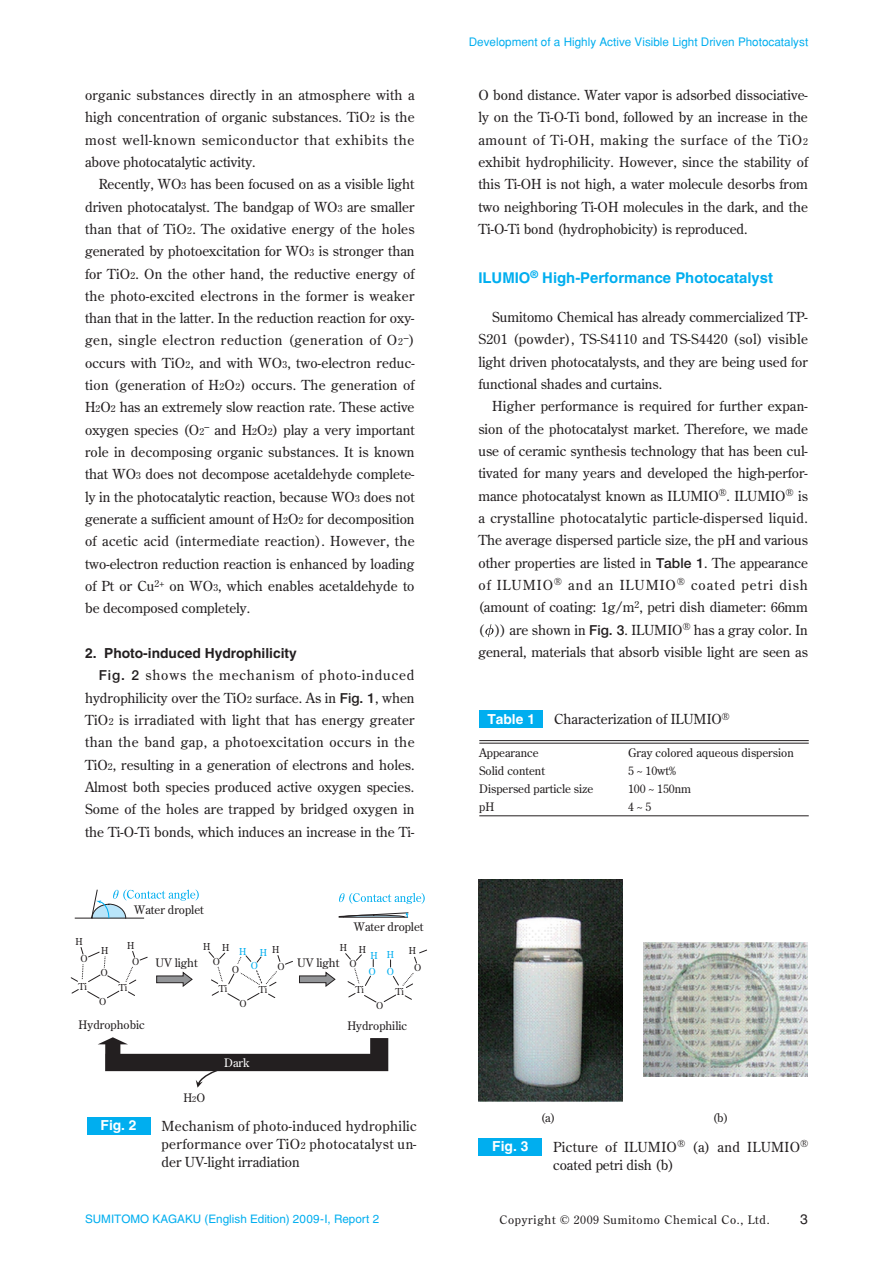
<style>
.page{position:relative;width:893px;height:1263px;background:#fff}
.page>*{position:absolute;margin:0;border:0;box-sizing:border-box;transform-origin:0 0}
.t1{font:700 14.85px "Helvetica";color:#00aeef}
.t2{font:13.8px/22.4px "Century Old Style";color:#231f20;text-align:justify}
.t3{font:13.8px/18.1px "Century Old Style";letter-spacing:.025em;color:#231f20}
.t4{font:700 13.8px "Helvetica";color:#231f20}
.t5{font:700 13.8px "Helvetica";color:#fff}
.t6{font:13.8px "Helvetica LT Std";color:#231f20}
.t7{font:11.7px "Century Old Style";color:#231f20}
.t8{font:11.7px "Helvetica";color:#00aeef}
.t9{font:11.7px "Helvetica LT Std";color:#00aeef}
.t10{font:11.7px "Century Old Style Std";letter-spacing:.06em;color:#231f20}
.t11{font:11.7px "Century Old Style";color:#fff}
.t12{font:9.6px "Century Old Style";color:#231f20}
.t13{font:9.6px "Century Old Style";color:#00aeef}
.s1{font-size:9.6px}
.s2{font-size:13.8px}
.s3{font-family:"Helvetica Neue";font-weight:500}
.s4{font-size:8.25px}
.s5{font-family:"Century Old Style"}
</style>
<div class="page">
<svg style="left:485px;top:624px;width:9px;height:13px"></svg>
<div style="left:87px;top:1117px;width:64px;height:17px;background:#00aeef"></div>
<svg style="left:71px;top:947px;width:77px;height:52px"></svg>
<svg style="left:208px;top:951px;width:85px;height:50px"></svg>
<svg style="left:345px;top:949px;width:82px;height:54px"></svg>
<svg style="left:98px;top:1037px;width:290px;height:51px"></svg>
<svg style="left:338px;top:912px;width:71px;height:6px"></svg>
<svg style="left:156px;top:971px;width:37px;height:16px"></svg>
<svg style="left:299px;top:971px;width:37px;height:16px"></svg>
<svg style="left:339px;top:893px;width:86px;height:11px"></svg>
<svg style="left:74px;top:889px;width:125px;height:30px"></svg>
<div style="left:479px;top:711px;width:64px;height:17px;background:#00aeef"></div>
<hr style="left:479px;top:740px;width:330px;height:1px;background:#231f20">
<hr style="left:479px;top:743px;width:330px;height:1px;background:#231f20">
<hr style="left:479px;top:815px;width:330px;height:1px;background:#231f20">
<div style="left:478px;top:1138px;width:64px;height:17px;background:#00aeef"></div>
<img style="left:479px;top:880px;width:143px;height:221px">
<img style="left:643px;top:942px;width:165px;height:134px">
<p class="t2" style="left:85px;top:83px;width:331px">organic substances directly in an atmosphere with a high concentration of organic substances. TiO<span class="s1">2</span> is the most well-known semiconductor that exhibits the above photocatalytic activity.</p>
<p class="t2" style="left:85px;top:173px;width:331px;text-indent:14px">Recently, WO<span class="s1">3</span> has been focused on as a visible light driven photocatalyst. The bandgap of WO<span class="s1">3</span> are smaller than that of TiO<span class="s1">2</span>. The oxidative energy of the holes generated by photoexcitation for WO<span class="s1">3</span> is stronger than for TiO<span class="s1">2</span>. On the other hand, the reductive energy of the photo-excited electrons in the former is weaker than that in the latter. In the reduction reaction for oxy&shy;gen, single electron reduction (generation of O<span class="s1">2</span></p>
<p class="t12" style="left:404px;top:331px;width:12px">–<span class="s2">)</span></p>
<p class="t2" style="left:85px;top:351px;width:331px">occurs with TiO<span class="s1">2</span>, and with WO<span class="s1">3</span>, two-electron reduc&shy;tion (generation of H<span class="s1">2</span>O<span class="s1">2</span>) occurs. The generation of H<span class="s1">2</span>O<span class="s1">2</span> has an extremely slow reaction rate. These active oxygen species (O<span class="s1">2</span><sup>–</sup> and H<span class="s1">2</span>O<span class="s1">2</span>) play a very important role in decomposing organic substances. It is known that WO<span class="s1">3</span> does not decompose acetaldehyde complete&shy;ly in the photocatalytic reaction, because WO<span class="s1">3</span> does not generate a sufficient amount of H<span class="s1">2</span>O<span class="s1">2</span> for decomposition of acetic acid (intermediate reaction). However, the two-electron reduction reaction is enhanced by loading of Pt or Cu<sup>2+</sup> on WO<span class="s1">3</span>, which enables acetaldehyde to be decomposed completely.</p>
<p class="t4" style="left:85px;top:645px;width:213px">2. Photo-induced Hydrophilicity</p>
<p class="t2" style="left:85px;top:664px;width:331px;text-indent:14px"><span class="s3">Fig. 2</span> shows the mechanism of photo-induced hydrophilicity over the TiO<span class="s1">2</span> surface. As in <span class="s3">Fig. 1</span>, when TiO<span class="s1">2</span> is irradiated with light that has energy greater than the band gap, a photoexcitation occurs in the TiO<span class="s1">2</span>, resulting in a generation of electrons and holes.<br>Almost both species produced active oxygen species.<br>Some of the holes are trapped by bridged oxygen in the Ti-O-Ti bonds, which induces an increase in the Ti-</p>
<p class="t7" style="left:134px;top:902px;width:71px">Water droplet</p>
<p class="t7" style="left:354px;top:919px;width:71px">Water droplet</p>
<p class="t12" style="left:75px;top:936px;width:9px">H</p>
<p class="t12" style="left:81px;top:952px;width:9px">O</p>
<p class="t12" style="left:101px;top:944px;width:9px">H</p>
<p class="t12" style="left:108px;top:979px;width:9px;rotate:-180deg">O</p>
<p class="t12" style="left:127px;top:939px;width:9px">H</p>
<p class="t12" style="left:132px;top:955px;width:9px">O</p>
<p class="t12" style="left:203px;top:940px;width:9px">H</p>
<p class="t12" style="left:222px;top:941px;width:9px">H</p>
<p class="t12" style="left:340px;top:941px;width:9px">H</p>
<p class="t12" style="left:359px;top:943px;width:9px">H</p>
<p class="t12" style="left:272px;top:943px;width:9px">H</p>
<p class="t13" style="left:239px;top:945px;width:9px">H</p>
<p class="t13" style="left:260px;top:947px;width:9px">H</p>
<p class="t13" style="left:370px;top:949px;width:25px">H H</p>
<p class="t7" style="left:155px;top:955px;width:44px">UV light</p>
<p class="t7" style="left:297px;top:955px;width:44px">UV light</p>
<p class="t12" style="left:213px;top:955px;width:9px">O</p>
<p class="t12" style="left:349px;top:957px;width:9px">O</p>
<p class="t13" style="left:251px;top:959px;width:9px">O</p>
<p class="t12" style="left:277px;top:960px;width:9px">O</p>
<p class="t12" style="left:239px;top:975px;width:9px;rotate:-180deg">O</p>
<p class="t13" style="left:376px;top:977px;width:9px;rotate:-180deg">O</p>
<p class="t13" style="left:387px;top:965px;width:9px">O</p>
<p class="t12" style="left:409px;top:945px;width:9px">H</p>
<p class="t12" style="left:414px;top:962px;width:9px">O</p>
<p class="t12" style="left:78px;top:980px;width:10px">Ti</p>
<p class="t12" style="left:119px;top:981px;width:10px">Ti</p>
<p class="t12" style="left:219px;top:982px;width:10px">Ti</p>
<p class="t12" style="left:259px;top:984px;width:10px">Ti</p>
<p class="t12" style="left:355px;top:984px;width:10px">Ti</p>
<p class="t12" style="left:395px;top:985px;width:10px">Ti</p>
<p class="t12" style="left:99px;top:995px;width:9px">O</p>
<p class="t12" style="left:239px;top:997px;width:9px">O</p>
<p class="t12" style="left:376px;top:999px;width:9px">O</p>
<p class="t7" style="left:79px;top:1017px;width:68px">Hydrophobic</p>
<p class="t7" style="left:347px;top:1018px;width:61px">Hydrophilic</p>
<p class="t7" style="left:183px;top:1090px;width:23px">H<span class="s4">2</span>O</p>
<p class="t11" style="left:224px;top:1055px;width:27px">Dark</p>
<p class="t5" style="left:101px;top:1117px;width:38px">Fig. 2</p>
<p class="t2" style="left:161px;top:1116px;width:257px;line-height:18px">Mechanism of photo-induced hydrophilic performance over TiO<span class="s1">2</span> photocatalyst un&shy;der UV-light irradiation</p>
<p class="t8" style="left:469px;top:35px;width:341px">Development of a Highly Active Visible Light Driven Photocatalyst</p>
<p class="t2" style="left:478px;top:84px;width:331px">O bond distance. Water vapor is adsorbed dissociative&shy;ly on the Ti-O-Ti bond, followed by an increase in the amount of Ti-OH, making the surface of the TiO<span class="s1">2 </span>exhibit hydrophilicity. However, since the stability of this Ti-OH is not high, a water molecule desorbs from two neighboring Ti-OH molecules in the dark, and the Ti-O-Ti bond (hydrophobicity) is reproduced.</p>
<p class="t1" style="left:478px;top:268px;width:296px">ILUMIO<sup>®</sup> High-Performance Photocatalyst</p>
<p class="t2" style="left:478px;top:306px;width:331px;text-indent:14px">Sumitomo Chemical has already commercialized TP-S201 (powder), TS-S4110 and TS-S4420 (sol) visible light driven photocatalysts, and they are being used for functional shades and curtains.</p>
<p class="t2" style="left:478px;top:395px;width:331px;text-indent:14px">Higher performance is required for further expan&shy;sion of the photocatalyst market. Therefore, we made use of ceramic synthesis technology that has been cul&shy;tivated for many years and developed the high-perfor&shy;mance photocatalyst known as ILUMIO<sup>®</sup>. ILUMIO<sup>®</sup> is a crystalline photocatalytic particle-dispersed liquid.<br>The average dispersed particle size, the pH and various other properties are listed in <span class="s3">Table 1</span>. The appearance of ILUMIO<sup>®</sup> and an ILUMIO<sup>®</sup> coated petri dish (amount of coating: 1g/m<sup>2</sup>, petri dish diameter: 66mm ( )) are shown in <span class="s3">Fig. 3</span>. ILUMIO<sup>®</sup> has a gray color. In general, materials that absorb visible light are seen as</p>
<p class="t5" style="left:487px;top:711px;width:49px">Table 1</p>
<p class="t2" style="left:554px;top:708px;width:177px">Characterization of ILUMIO<sup>®</sup></p>
<p class="t7" style="left:479px;top:745px;width:61px">Appearance</p>
<p class="t7" style="left:628px;top:745px;width:167px">Gray colored aqueous dispersion</p>
<p class="t7" style="left:479px;top:763px;width:67px">Solid content</p>
<p class="t7" style="left:628px;top:763px;width:49px">5 ~ 10wt%</p>
<p class="t7" style="left:479px;top:781px;width:116px">Dispersed particle size</p>
<p class="t7" style="left:628px;top:781px;width:65px">100 ~ 150nm</p>
<p class="t7" style="left:479px;top:799px;width:17px">pH</p>
<p class="t7" style="left:628px;top:799px;width:25px">4 ~ 5</p>
<p class="t7" style="left:541px;top:1110px;width:16px">(a)</p>
<p class="t7" style="left:713px;top:1110px;width:17px">(b)</p>
<p class="t5" style="left:492px;top:1138px;width:38px">Fig. 3</p>
<p class="t3" style="left:553px;top:1137px;width:257px">Picture of ILUMIO<sup>®</sup> (a) and ILUMIO<sup>® </sup>coated petri dish (b)</p>
<p class="t9" style="left:85px;top:1212px;width:296px">SUMITOMO KAGAKU (English Edition) 2009-I, Report 2</p>
<p class="t10" style="left:499px;top:1212px;width:272px">Copyright © 2009 Sumitomo Chemical Co., Ltd.</p>
<p class="t6" style="left:800px;top:1211px;width:9px">3</p>
<p class="t8" style="left:207px;top:1213px;width:37px">2009-<span class="s5">I</span></p>
</div>
